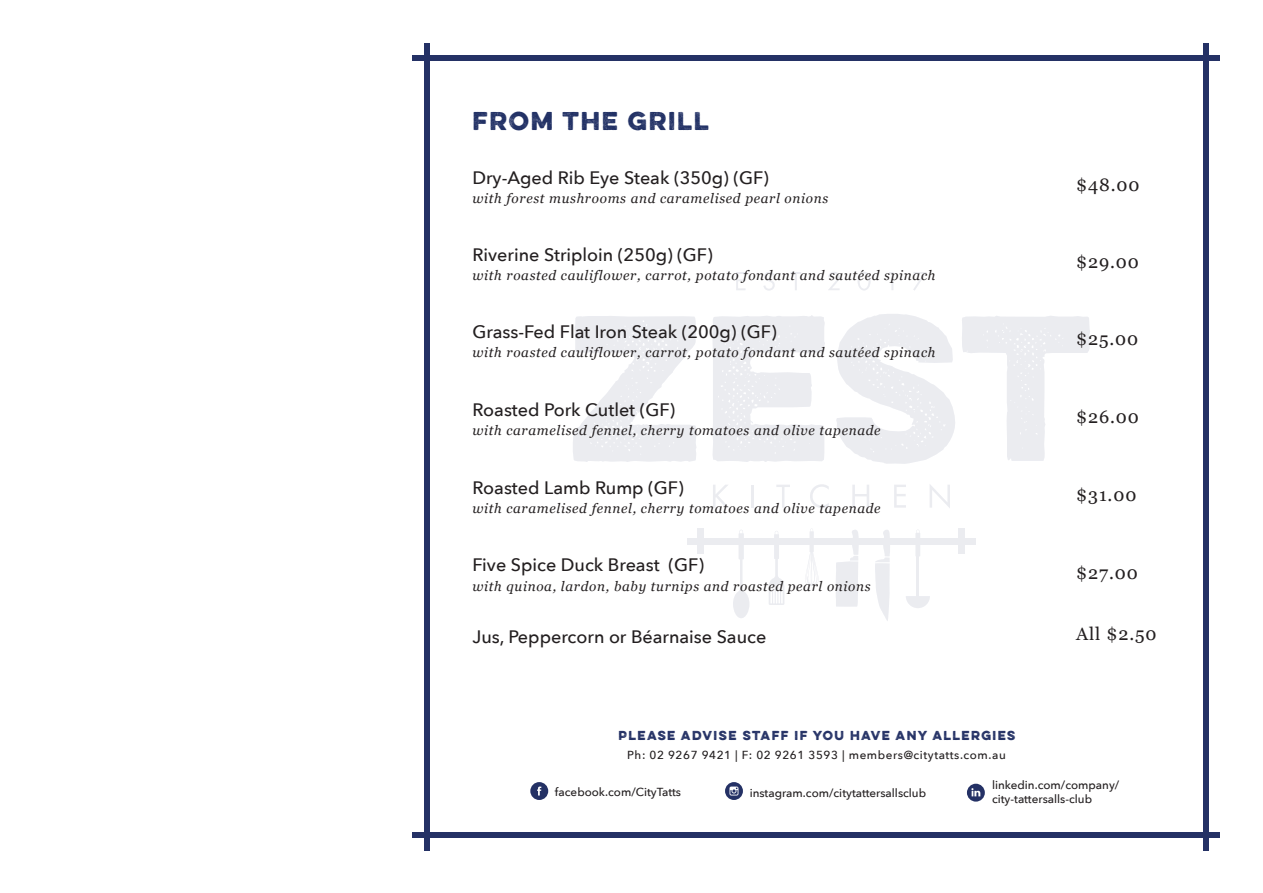
<style>
.page{position:relative;width:1263px;height:893px;background:#fff}
.page>*{position:absolute;margin:0;border:0;box-sizing:border-box;transform-origin:0 0}
.t1{font:700 23.1px "Eveleth";letter-spacing:.075em;color:#223165}
.t2{font:500 18px "Avenir Next";color:#231f20}
.t3{font:18px "Georgia";letter-spacing:.05em;color:#231f20}
.t4{font:italic 13.5px "Georgia";letter-spacing:.05em;color:#231f20}
.t5{font:500 11.7px "Avenir Next";color:#231f20}
.t6{font:500 11.7px "Avenir Next";letter-spacing:.05em;color:#231f20}
.t7{font:700 11.7px "Eveleth";letter-spacing:.125em;color:#243165}
</style>
<div class="page">
<svg style="left:875px;top:530px;width:15px;height:91px"></svg>
<svg style="left:836px;top:530px;width:23px;height:77px"></svg>
<div style="left:774px;top:534px;width:5px;height:25px;background:#ebecf0"></div>
<svg style="left:769px;top:559px;width:15px;height:46px"></svg>
<div style="left:809px;top:531px;width:5px;height:21px;background:#ebecf0"></div>
<svg style="left:806px;top:548px;width:12px;height:38px"></svg>
<hr style="left:739px;top:530px;width:4px;height:12px;background:#f6f7f9;border-radius:2px">
<div style="left:739px;top:533px;width:5px;height:26px;background:#ebecf0"></div>
<svg style="left:733px;top:559px;width:16px;height:59px"></svg>
<svg style="left:906px;top:596px;width:24px;height:12px"></svg>
<div style="left:915px;top:533px;width:5px;height:23px;background:#ebecf0"></div>
<div style="left:687px;top:538px;width:289px;height:6px;background:#ebecf0"></div>
<svg style="left:713px;top:485px;width:15px;height:23px"></svg>
<svg style="left:776px;top:485px;width:14px;height:23px"></svg>
<svg style="left:810px;top:484px;width:19px;height:24px"></svg>
<svg style="left:852px;top:485px;width:17px;height:23px"></svg>
<svg style="left:894px;top:485px;width:12px;height:23px"></svg>
<svg style="left:930px;top:485px;width:20px;height:23px"></svg>
<svg style="left:736px;top:272px;width:9px;height:18px"></svg>
<svg style="left:763px;top:272px;width:12px;height:19px"></svg>
<svg style="left:790px;top:272px;width:11px;height:18px"></svg>
<svg style="left:828px;top:272px;width:11px;height:18px"></svg>
<svg style="left:858px;top:272px;width:12px;height:19px"></svg>
<svg style="left:889px;top:272px;width:4px;height:18px"></svg>
<svg style="left:913px;top:272px;width:14px;height:18px"></svg>
<svg style="left:573px;top:316px;width:123px;height:146px"></svg>
<svg style="left:712px;top:315px;width:113px;height:147px"></svg>
<svg style="left:836px;top:314px;width:119px;height:150px"></svg>
<svg style="left:962px;top:316px;width:128px;height:145px"></svg>
<div style="left:698px;top:528px;width:6px;height:26px;background:#ebecf0"></div>
<div style="left:959px;top:528px;width:6px;height:26px;background:#ebecf0"></div>
<div style="left:530px;top:782px;width:18px;height:18px;background:#243165;border-radius:50%"></div>
<svg style="left:537px;top:786px;width:4px;height:9px"></svg>
<svg style="left:967px;top:784px;width:18px;height:18px"></svg>
<svg style="left:971px;top:788px;width:9px;height:8px"></svg>
<svg style="left:725px;top:782px;width:18px;height:18px"></svg>
<svg style="left:729px;top:786px;width:9px;height:9px"></svg>
<div style="left:1203px;top:43px;width:6px;height:807px;background:#243165"></div>
<div style="left:412px;top:832px;width:808px;height:6px;background:#243165"></div>
<div style="left:424px;top:43px;width:5px;height:807px;background:#243165"></div>
<div style="left:412px;top:55px;width:808px;height:6px;background:#243165"></div>
<p class="t1" style="left:472px;top:103px;width:238px">FROM THE GRILL</p>
<p class="t2" style="left:472px;top:162px;width:298px">Dry-Aged Rib Eye Steak (350g) (GF)</p>
<p class="t4" style="left:472px;top:188px;width:357px">with forest mushrooms and caramelised pearl onions</p>
<p class="t2" style="left:472px;top:239px;width:242px">Riverine Striploin (250g) (GF)</p>
<p class="t4" style="left:472px;top:266px;width:464px">with roasted cauliflower, carrot, potato fondant and sautéed spinach</p>
<p class="t2" style="left:472px;top:316px;width:306px">Grass-Fed Flat Iron Steak (200g) (GF)</p>
<p class="t4" style="left:472px;top:343px;width:464px">with roasted cauliflower, carrot, potato fondant and sautéed spinach</p>
<p class="t2" style="left:472px;top:394px;width:204px">Roasted Pork Cutlet (GF)</p>
<p class="t4" style="left:472px;top:420px;width:410px">with caramelised fennel, cherry tomatoes and olive tapenade</p>
<p class="t2" style="left:472px;top:472px;width:213px">Roasted Lamb Rump (GF)</p>
<p class="t4" style="left:472px;top:498px;width:410px">with caramelised fennel, cherry tomatoes and olive tapenade</p>
<p class="t2" style="left:472px;top:550px;width:233px">Five Spice Duck Breast (GF)</p>
<p class="t4" style="left:472px;top:576px;width:400px">with quinoa, lardon, baby turnips and roasted pearl onions</p>
<p class="t3" style="left:1076px;top:172px;width:65px">$48.00</p>
<p class="t3" style="left:1076px;top:249px;width:64px">$29.00</p>
<p class="t3" style="left:1076px;top:326px;width:63px">$25.00</p>
<p class="t3" style="left:1076px;top:404px;width:64px">$26.00</p>
<p class="t3" style="left:1076px;top:482px;width:62px">$31.00</p>
<p class="t3" style="left:1076px;top:559px;width:63px">$27.00</p>
<p class="t2" style="left:472px;top:621px;width:295px">Jus, Peppercorn or Béarnaise Sauce</p>
<p class="t3" style="left:1076px;top:621px;width:82px">All $2.50</p>
<p class="t7" style="left:618px;top:727px;width:398px">PLEASE ADVISE STAFF IF YOU HAVE ANY ALLERGIES</p>
<p class="t6" style="left:627px;top:745px;width:380px">Ph: 02 9267 9421 | F: 02 9261 3593 | members@citytatts.com.au</p>
<p class="t5" style="left:555px;top:782px;width:128px">facebook.com/CityTatts</p>
<p class="t5" style="left:992px;top:774px;width:129px">linkedin.com/company/</p>
<p class="t5" style="left:992px;top:788px;width:102px">city-tattersalls-club</p>
<p class="t5" style="left:750px;top:783px;width:178px">instagram.com/citytattersallsclub</p>
</div>
